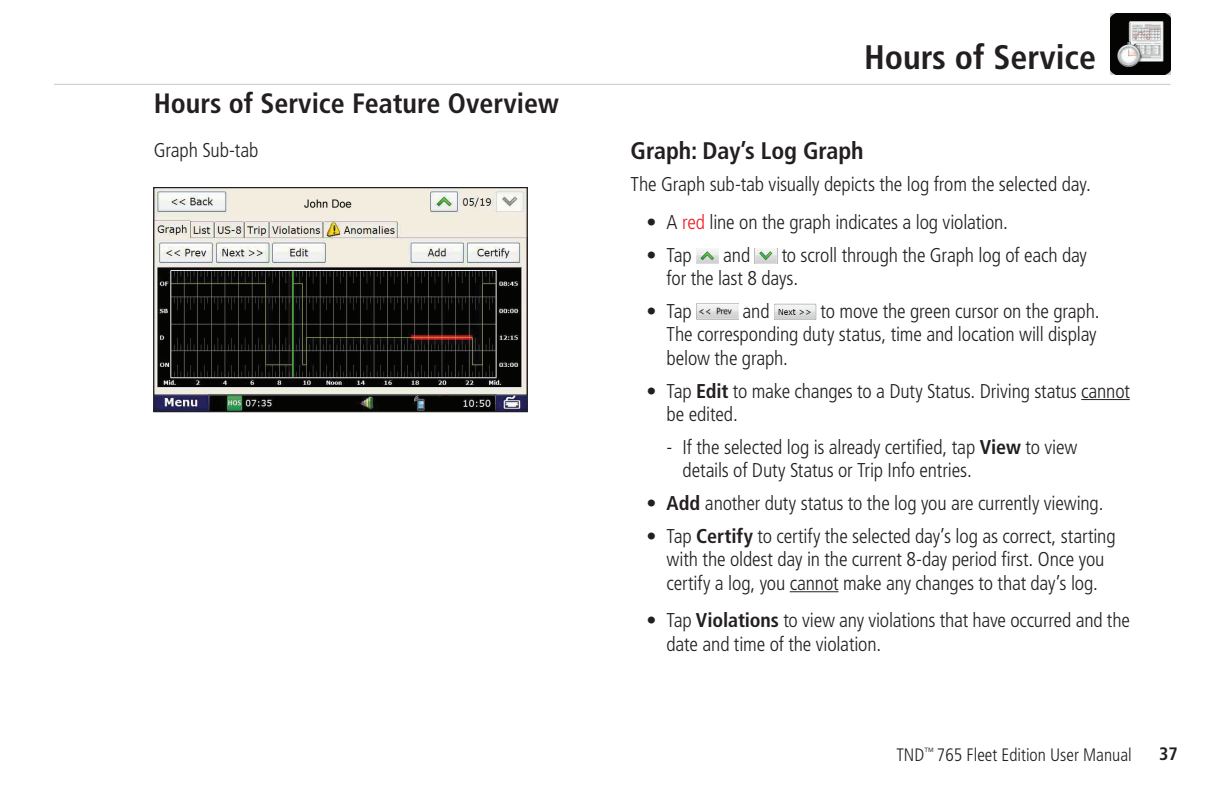
<style>
.page{position:relative;width:1224px;height:792px;background:#fff}
.page>*{position:absolute;margin:0;border:0;box-sizing:border-box;transform-origin:0 0}
.t1{font:700 condensed 34px "Frutiger";color:#231f20}
.t2{font:700 condensed 28px "Frutiger";color:#231f20}
.t3{font:700 condensed 24px "Frutiger";letter-spacing:-.005em;color:#231f20}
.t4{font:300 condensed 20px/23.6px "Frutiger";letter-spacing:-.01em;color:#231f20}
.t5{font:300 condensed 18px "Frutiger";color:#231f20}
.t6{font:700 condensed 18px "Frutiger";color:#231f20}
.s1{color:#ed1e24}
.s2{font-weight:700}
</style>
<div class="page">
<hr style="left:54px;top:84px;width:1117px;height:1px;background:#c7c8ca">
<img style="left:1110px;top:14px;width:61px;height:60px">
<hr style="left:1081px;top:399px;width:49px;height:1px;background:#231f20">
<hr style="left:790px;top:591px;width:48px;height:1px;background:#231f20">
<img style="left:696px;top:248px;width:23px;height:16px">
<img style="left:755px;top:248px;width:22px;height:16px">
<img style="left:696px;top:304px;width:42px;height:16px">
<img style="left:774px;top:304px;width:42px;height:16px">
<img style="left:155px;top:189px;width:371px;height:221px">
<div style="left:153px;top:187px;width:375px;height:225px;border:1px solid #231f20"></div>
<h2 class="t2" style="left:154px;top:87px;width:407px">Hours of Service Feature Overview</h2>
<p class="t4" style="left:154px;top:139px;width:106px">Graph Sub-tab</p>
<h1 class="t1" style="left:864px;top:37px;width:234px">Hours of Service</h1>
<p class="t3" style="left:631px;top:137px;width:235px">Graph: Day’s Log Graph</p>
<p class="t4" style="left:631px;top:173px;width:462px">The Graph sub-tab visually depicts the log from the selected day.</p>
<p class="t4" style="left:647px;top:211px;width:363px">• A <span class="s1">red</span> line on the graph indicates a log violation.</p>
<p class="t4" style="left:647px;top:243px;width:47px">• Tap</p>
<p class="t4" style="left:723px;top:243px;width:29px">and</p>
<p class="t4" style="left:667px;top:243px;width:422px;text-indent:115px">to scroll through the Graph log of each day for the last 8 days.</p>
<p class="t4" style="left:647px;top:299px;width:47px">• Tap</p>
<p class="t4" style="left:743px;top:299px;width:29px">and</p>
<p class="t4" style="left:667px;top:299px;width:434px;text-indent:154px">to move the green cursor on the graph.<br>The corresponding duty status, time and location will display below the graph.</p>
<p class="t4" style="left:667px;top:379px;width:465px;text-indent:-20px">• Tap <span class="s2">Edit</span> to make changes to a Duty Status. Driving status cannot be edited.</p>
<p class="t4" style="left:683px;top:435px;width:396px;text-indent:-16px">- If the selected log is already certified, tap <span class="s2">View</span> to view details of Duty Status or Trip Info entries.</p>
<p class="t4" style="left:647px;top:492px;width:458px">• <span class="s2">Add</span> another duty status to the log you are currently viewing.</p>
<p class="t4" style="left:647px;top:524px;width:471px;text-align:center">• Tap <span class="s2">Certify</span> to certify the selected day’s log as correct, starting with the oldest day in the current 8-day period first. Once you certify a log, you cannot make any changes to that day’s log.</p>
<p class="t4" style="left:667px;top:609px;width:465px;text-indent:-20px">• Tap <span class="s2">Violations</span> to view any violations that have occurred and the date and time of the violation.</p>
<p class="t5" style="left:896px;top:744px;width:237px">TND<sup>™</sup> 765 Fleet Edition User Manual</p>
<p class="t6" style="left:1159px;top:743px;width:20px">37</p>
</div>
